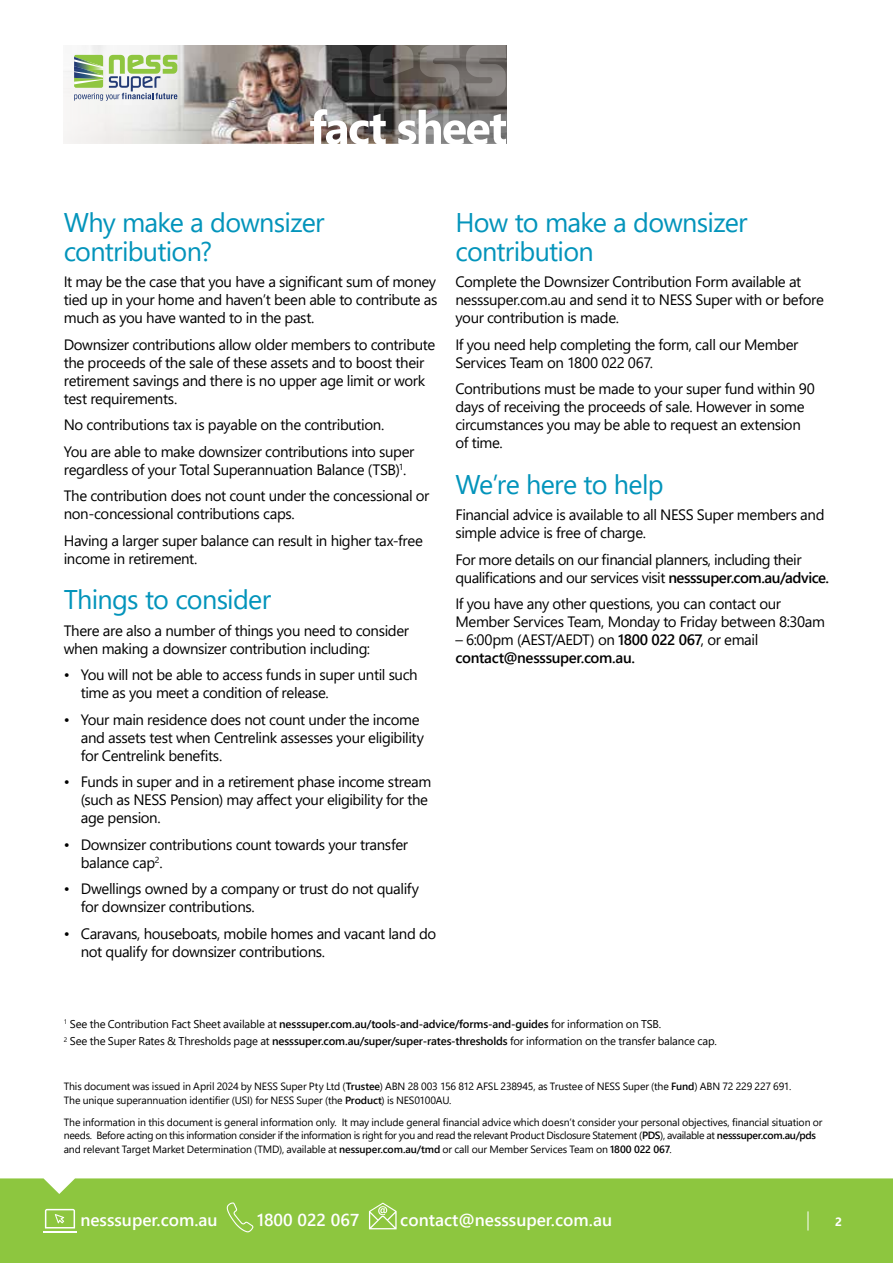
<style>
.page{position:relative;width:893px;height:1263px;background:#fff}
.page>*{position:absolute;margin:0;border:0;box-sizing:border-box;transform-origin:0 0}
.t1{font:27px/28.5px "Segoe UI";letter-spacing:-.03em;color:#0394bb}
.t2{font:600 17.25px "Segoe UI";color:#fff}
.t3{font:15px/18px "Segoe UI";letter-spacing:-.025em;color:#000}
.t4{font:600 15px/18px "Segoe UI";letter-spacing:-.025em;color:#000}
.t5{font:700 12px "Segoe UI";color:#fff}
.t6{font:11.25px/17.7px "Segoe UI";letter-spacing:-.015em;color:#000}
.t7{font:10.5px/13.5px "Segoe UI";letter-spacing:-.015em;color:#000}
.s1{font-weight:600}
.s2{font-weight:400}
</style>
<div class="page">
<div style="left:0;top:1178px;width:893px;height:85px;background:#8dc63f"></div>
<svg style="left:808px;top:1211px;width:1px;height:19px"></svg>
<hr style="left:43px;top:1231px;width:34px;height:1px;background:#fff">
<svg style="left:45px;top:1209px;width:30px;height:19px"></svg>
<svg style="left:227px;top:1202px;width:26px;height:30px"></svg>
<svg style="left:369px;top:1203px;width:28px;height:26px"></svg>
<img style="left:64px;top:45px;width:442px;height:99px">
<svg style="left:74px;top:55px;width:103px;height:46px"></svg>
<svg style="left:319px;top:45px;width:43px;height:51px;background:#545353"></svg>
<svg style="left:370px;top:45px;width:90px;height:51px;background:#65605c"></svg>
<svg style="left:466px;top:45px;width:40px;height:51px;background:#817c79"></svg>
<svg style="left:310px;top:103px;width:196px;height:41px"></svg>
<h1 class="t1" style="left:64px;top:206px;width:262px">Why make a downsizer contribution?</h1>
<p class="t3" style="left:64px;top:272px;width:375px;text-align:justify">It may be the case that you have a significant sum of money tied up in your home and haven’t been able to contribute as much as you have wanted to in the past.</p>
<p class="t3" style="left:64px;top:334px;width:373px">Downsizer contributions allow older members to contribute the proceeds of the sale of these assets and to boost their retirement savings and there is no upper age limit or work test requirements.</p>
<p class="t3" style="left:64px;top:410px;width:352px;line-height:26.5px">No contributions tax is payable on the contribution.<br>You are able to make downsizer contributions into super</p>
<p class="t3" style="left:64px;top:455px;width:367px;line-height:26.5px">regardless of your Total Superannuation Balance (TSB)<sup>1</sup>.<br>The contribution does not count under the concessional or</p>
<p class="t3" style="left:64px;top:499px;width:361px;line-height:26.5px">non-concessional contributions caps.<br>Having a larger super balance can result in higher tax-free</p>
<p class="t3" style="left:64px;top:548px;width:135px">income in retirement.</p>
<h1 class="t1" style="left:64px;top:583px;width:209px">Things to consider</h1>
<p class="t3" style="left:64px;top:620px;width:347px">There are also a number of things you need to consider when making a downsizer contribution including:</p>
<p class="t3" style="left:81px;top:665px;width:338px;text-indent:-17px">• You will not be able to access funds in super until such time as you meet a condition of release.</p>
<p class="t3" style="left:81px;top:709px;width:345px;text-indent:-17px">• Your main residence does not count under the income and assets test when Centrelink assesses your eligibility for Centrelink benefits.</p>
<p class="t3" style="left:81px;top:772px;width:352px;text-indent:-17px">• Funds in super and in a retirement phase income stream (such as NESS Pension) may affect your eligibility for the age pension.</p>
<p class="t3" style="left:81px;top:834px;width:329px;text-indent:-17px">• Downsizer contributions count towards your transfer balance cap<sup>2</sup>.</p>
<p class="t3" style="left:81px;top:879px;width:340px;text-indent:-17px">• Dwellings owned by a company or trust do not qualify for downsizer contributions.</p>
<p class="t3" style="left:81px;top:923px;width:357px;text-indent:-17px">• Caravans, houseboats, mobile homes and vacant land do not qualify for downsizer contributions.</p>
<h1 class="t1" style="left:455px;top:206px;width:294px">How to make a downsizer contribution</h1>
<p class="t3" style="left:455px;top:272px;width:370px">Complete the Downsizer Contribution Form available at nesssuper.com.au and send it to NESS Super with or before your contribution is made.</p>
<p class="t3" style="left:455px;top:334px;width:344px">If you need help completing the form, call our Member<br>Services Team on 1800 022 067.</p>
<p class="t3" style="left:455px;top:379px;width:361px">Contributions must be made to your super fund within 90 days of receiving the proceeds of sale. However in some circumstances you may be able to request an extension of time.</p>
<h1 class="t1" style="left:455px;top:468px;width:210px">We’re here to help</h1>
<p class="t3" style="left:455px;top:505px;width:370px">Financial advice is available to all NESS Super members and simple advice is free of charge.</p>
<p class="t3" style="left:455px;top:549px;width:375px">For more details on our financial planners, including their qualifications and our services visit <span class="s1">nesssuper.com.au/advice.</span></p>
<p class="t3" style="left:455px;top:594px;width:371px">If you have any other questions, you can contact our<br>Member Services Team, Monday to Friday between 8:30am</p>
<p class="t4" style="left:455px;top:630px;width:304px"><span class="s2">– 6:00pm (AEST/AEDT) on</span> 1800 022 067<span class="s2">, or email </span>contact@nesssuper.com.au.</p>
<p class="t6" style="left:64px;top:1014px;width:655px"><sup>1</sup> See the Contribution Fact Sheet available at <span class="s1">nesssuper.com.au/tools-and-advice/forms-and-guides</span> for information on TSB.<br><sup>2</sup> See the Super Rates &amp; Thresholds page at <span class="s1">nesssuper.com.au/super/super-rates-thresholds</span> for information on the transfer balance cap.</p>
<p class="t7" style="left:64px;top:1079px;width:729px">This document was issued in April 2024 by NESS Super Pty Ltd (<span class="s1">Trustee</span>) ABN 28 003 156 812 AFSL 238945, as Trustee of NESS Super (the <span class="s1">Fund</span>) ABN 72 229 227 691.<br>The unique superannuation identifier (USI) for NESS Super (the <span class="s1">Product</span>) is NES0100AU.</p>
<p class="t7" style="left:64px;top:1114px;width:760px">The information in this document is general information only. It may include general financial advice which doesn’t consider your personal objectives, financial situation or needs. Before acting on this information consider if the information is right for you and read the relevant Product Disclosure Statement (<span class="s1">PDS</span>), available at <span class="s1">nesssuper.com.au/pds </span>and relevant Target Market Determination (TMD), available at <span class="s1">nessuper.com.au/tmd</span> or call our Member Services Team on <span class="s1">1800 022 067</span>.</p>
<p class="t2" style="left:80px;top:1204px;width:139px">nesssuper.com.au</p>
<p class="t2" style="left:257px;top:1204px;width:104px">1800 022 067</p>
<p class="t2" style="left:400px;top:1204px;width:213px">contact@nesssuper.com.au</p>
<p class="t5" style="left:835px;top:1210px;width:8px">2</p>
</div>
